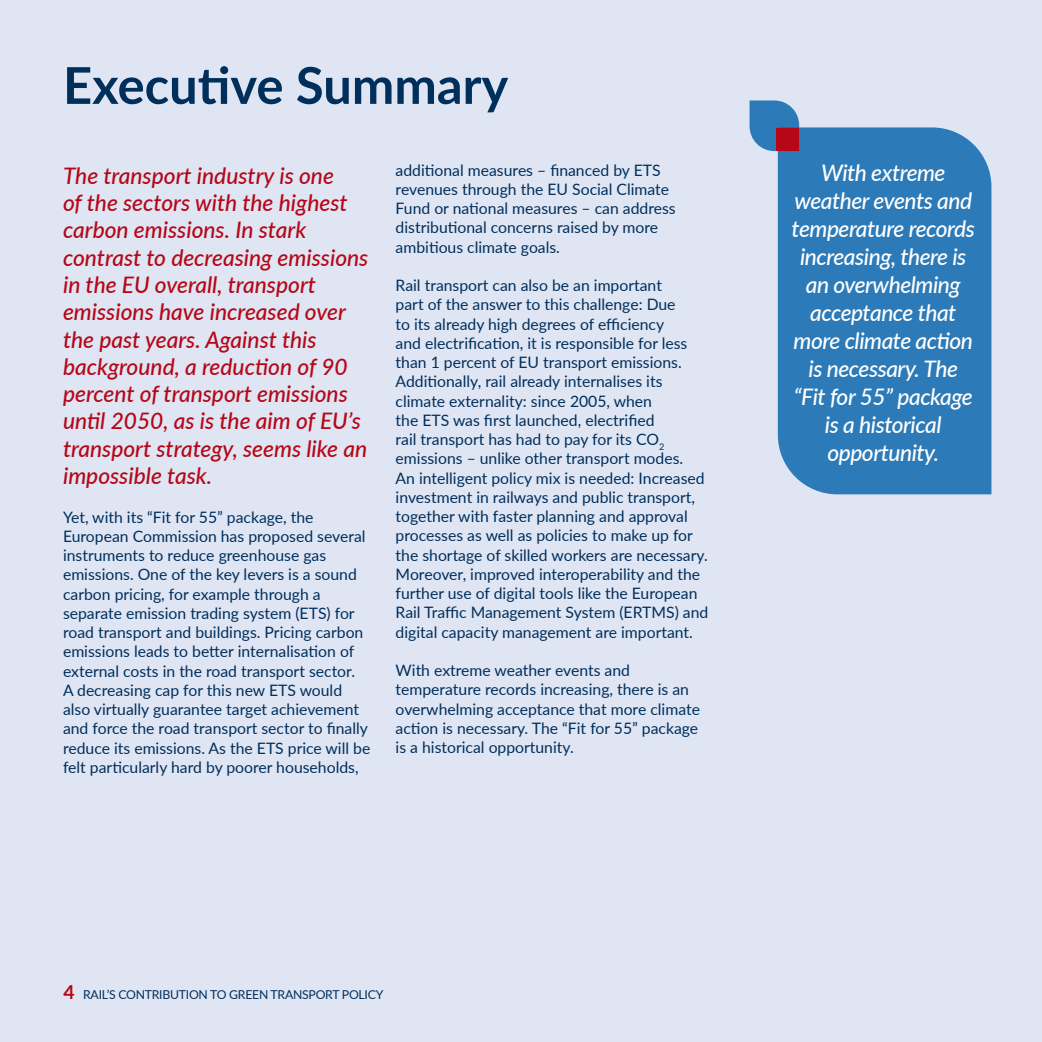
<style>
.page{position:relative;width:1042px;height:1042px;background:#dfe5f3}
.page>*{position:absolute;margin:0;border:0;box-sizing:border-box;transform-origin:0 0}
.t1{font:700 50.75px "Lato";color:#002f5c}
.t2{font:italic 500 22.75px/27.3px "Lato";color:#b50718}
.t3{font:italic 500 22.75px/28px "Lato";letter-spacing:-.02em;color:#fff;text-align:center}
.t4{font:15.75px/19.2px "Lato";color:#002f5c}
.t5{font:12.25px "Lato";letter-spacing:-.02em;color:#002f5c}
.s1{font-weight:700;font-size:19.25px;color:#b50718}
</style>
<div class="page">
<div style="left:778px;top:127px;width:213px;height:367px;background:#2c7ab7"></div>
<svg style="left:749px;top:100px;width:50px;height:51px;background:#478ac0"></svg>
<div style="left:776px;top:128px;width:23px;height:23px;background:#b50718"></div>
<h1 class="t1" style="left:63px;top:48px;width:447px">Executive Summary</h1>
<p class="t2" style="left:63px;top:161px;width:307px">The transport industry is one<br>of the sectors with the highest carbon emissions. In stark contrast to decreasing emissions in the EU overall, transport emissions have increased over the past years. Against this background, a reduction of 90 percent of transport emissions until 2050, as is the aim of EU’s transport strategy, seems like an impossible task.</p>
<p class="t4" style="left:63px;top:506px;width:309px">Yet, with its “Fit for 55” package, the European Commission has proposed several instruments to reduce greenhouse gas emissions. One of the key levers is a sound carbon pricing, for example through a separate emission trading system (ETS) for road transport and buildings. Pricing carbon emissions leads to better internalisation of external costs in the road transport sector.<br>A decreasing cap for this new ETS would also virtually guarantee target achievement and force the road transport sector to finally reduce its emissions. As the ETS price will be felt particularly hard by poorer households,</p>
<p class="t4" style="left:396px;top:160px;width:282px">additional measures – financed by ETS revenues through the EU Social Climate Fund or national measures – can address distributional concerns raised by more ambitious climate goals.</p>
<p class="t4" style="left:396px;top:275px;width:314px">Rail transport can also be an important<br>part of the answer to this challenge: Due<br>to its already high degrees of efficiency<br>and electrification, it is responsible for less than 1 percent of EU transport emissions.<br>Additionally, rail already internalises its climate externality: since 2005, when<br>the ETS was first launched, electrified<br>rail transport has had to pay for its CO<sub>2 </sub>emissions – unlike other transport modes.<br>An intelligent policy mix is needed: Increased investment in railways and public transport, together with faster planning and approval processes as well as policies to make up for the shortage of skilled workers are necessary.<br>Moreover, improved interoperability and the further use of digital tools like the European Rail Traffic Management System (ERTMS) and digital capacity management are important.</p>
<p class="t4" style="left:396px;top:660px;width:306px">With extreme weather events and temperature records increasing, there is an overwhelming acceptance that more climate action is necessary. The “Fit for 55” package is a historical opportunity.</p>
<p class="t5" style="left:63px;top:986px;width:321px"><span class="s1">4</span> RAIL’S CONTRIBUTION TO GREEN TRANSPORT POLICY</p>
<h2 class="t3" style="left:791px;top:158px;width:185px">With extreme weather events and temperature records increasing, there is an overwhelming acceptance that more climate action is necessary. The “Fit for 55” package is a historical opportunity.</h2>
</div>
